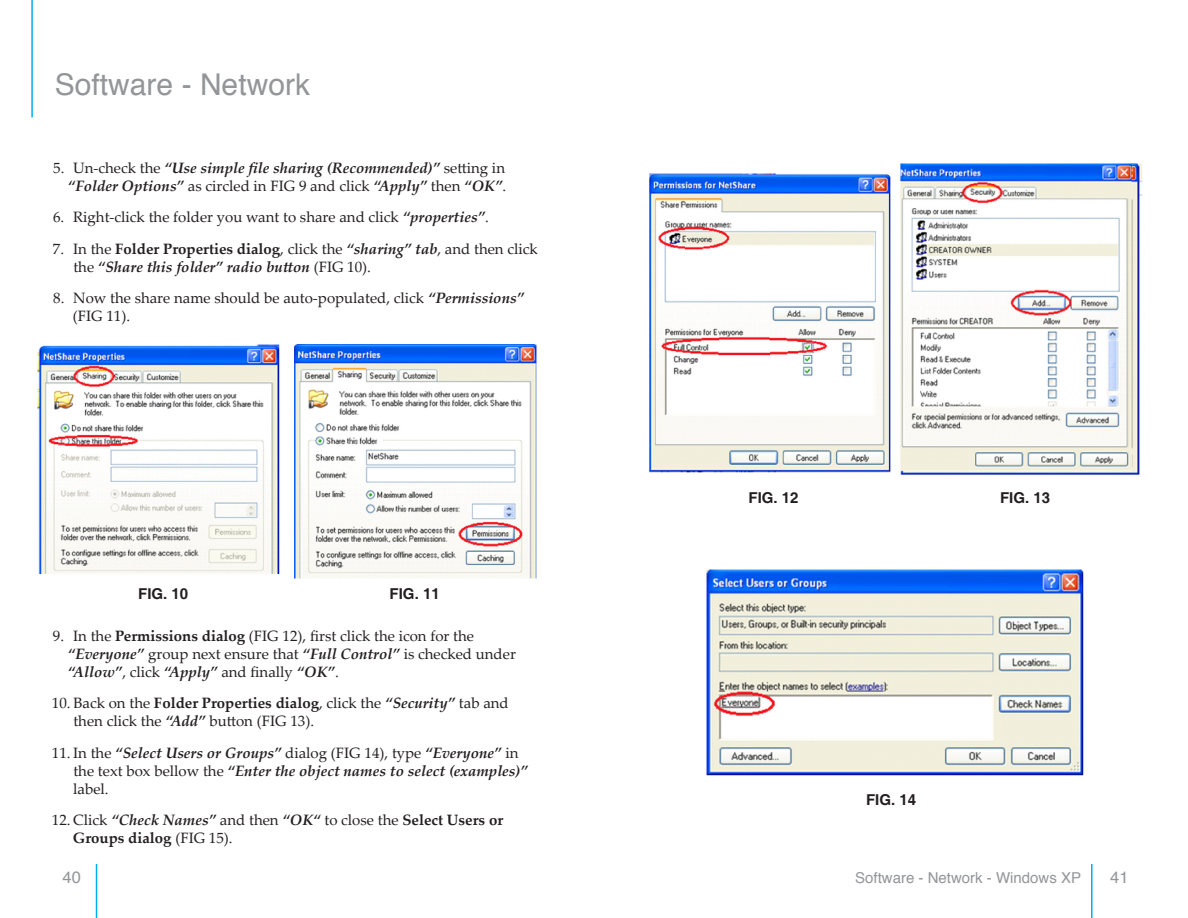
<style>
.page{position:relative;width:1188px;height:918px;background:#fff}
.page>*{position:absolute;margin:0;border:0;box-sizing:border-box;transform-origin:0 0}
.t1{font:30px "Helvetica";color:#939598}
.t2{font:16.5px "Helvetica";color:#939598}
.t3{font:15px/18px "Palatino Linotype";color:#231f20}
.t4{font:italic 700 15px/18px "Palatino Linotype";color:#231f20;text-align:right}
.t5{font:700 15px "Helvetica";color:#231f20}
.t6{font:15px "Helvetica";color:#939598}
.s1{font-weight:400;font-style:normal}
.s2{font-weight:700;font-style:italic}
.s3{font-weight:700}
</style>
<div class="page">
<hr style="left:96px;top:864px;width:1px;height:54px;background:#00aeef">
<hr style="left:31px;top:0;width:2px;height:117px;background:#00aeef">
<hr style="left:1091px;top:864px;width:2px;height:54px;background:#00aeef">
<img style="left:37px;top:344px;width:242px;height:230px">
<img style="left:294px;top:344px;width:242px;height:235px">
<img style="left:649px;top:173px;width:242px;height:300px">
<img style="left:900px;top:163px;width:242px;height:312px">
<img style="left:706px;top:569px;width:377px;height:207px">
<h1 class="t1" style="left:55px;top:66px;width:257px">Software - Network</h1>
<p class="t4" style="left:53px;top:158px;width:455px"><span class="s1">5. Un-check the</span> “Use simple file sharing (Recommended)” <span class="s1">setting in </span>“Folder Options” <span class="s1">as circled in FIG 9 and click</span> “Apply” <span class="s1">then</span> “OK”<span class="s1">.</span></p>
<p class="t3" style="left:53px;top:208px;width:437px">6. Right-click the folder you want to share and click <span class="s2">“properties”</span>.</p>
<p class="t3" style="left:73px;top:239px;width:466px;text-indent:-21px">7. In the <span class="s3">Folder Properties dialog</span>, click the <span class="s2">“sharing” tab</span>, and then click the <span class="s2">“Share this folder” radio button</span> (FIG 10).</p>
<p class="t3" style="left:73px;top:289px;width:453px;text-indent:-20px">8. Now the share name should be auto-populated, click <span class="s2">“Permissions” </span>(FIG 11).</p>
<p class="t5" style="left:138px;top:585px;width:52px">FIG. 10</p>
<p class="t5" style="left:390px;top:585px;width:52px">FIG. 11</p>
<p class="t3" style="left:68px;top:626px;width:450px;text-indent:-15px">9. In the <span class="s3">Permissions dialog</span> (FIG 12), first click the icon for the <span class="s2">“Everyone”</span> group next ensure that <span class="s2">“Full Control”</span> is checked under <span class="s2">“Allow”</span>, click <span class="s2">“Apply”</span> and finally <span class="s2">“OK”</span>.</p>
<p class="t3" style="left:73px;top:694px;width:437px;text-indent:-21px">10. Back on the <span class="s3">Folder Properties dialog</span>, click the <span class="s2">“Security”</span> tab and then click the <span class="s2">“Add”</span> button (FIG 13).</p>
<p class="t4" style="left:73px;top:743px;width:456px;text-align:left;text-indent:-21px"><span class="s1">11. In the</span> “Select Users or Groups” <span class="s1">dialog (FIG 14), type</span> “Everyone” <span class="s1">in the text box bellow the</span> “Enter the object names to select (examples)” <span class="s1">label.</span></p>
<p class="t3" style="left:73px;top:811px;width:432px;text-indent:-21px">12. Click <span class="s2">“Check Names”</span> and then <span class="s2">“OK“</span> to close the <span class="s3">Select Users or<br>Groups dialog</span> (FIG 15).</p>
<p class="t5" style="left:749px;top:489px;width:52px">FIG. 12</p>
<p class="t5" style="left:1000px;top:489px;width:52px">FIG. 13</p>
<p class="t5" style="left:866px;top:791px;width:52px">FIG. 14</p>
<p class="t2" style="left:63px;top:867px;width:20px">40</p>
<p class="t2" style="left:1110px;top:867px;width:20px">41</p>
<p class="t6" style="left:855px;top:868px;width:227px">Software - Network - Windows XP</p>
</div>
